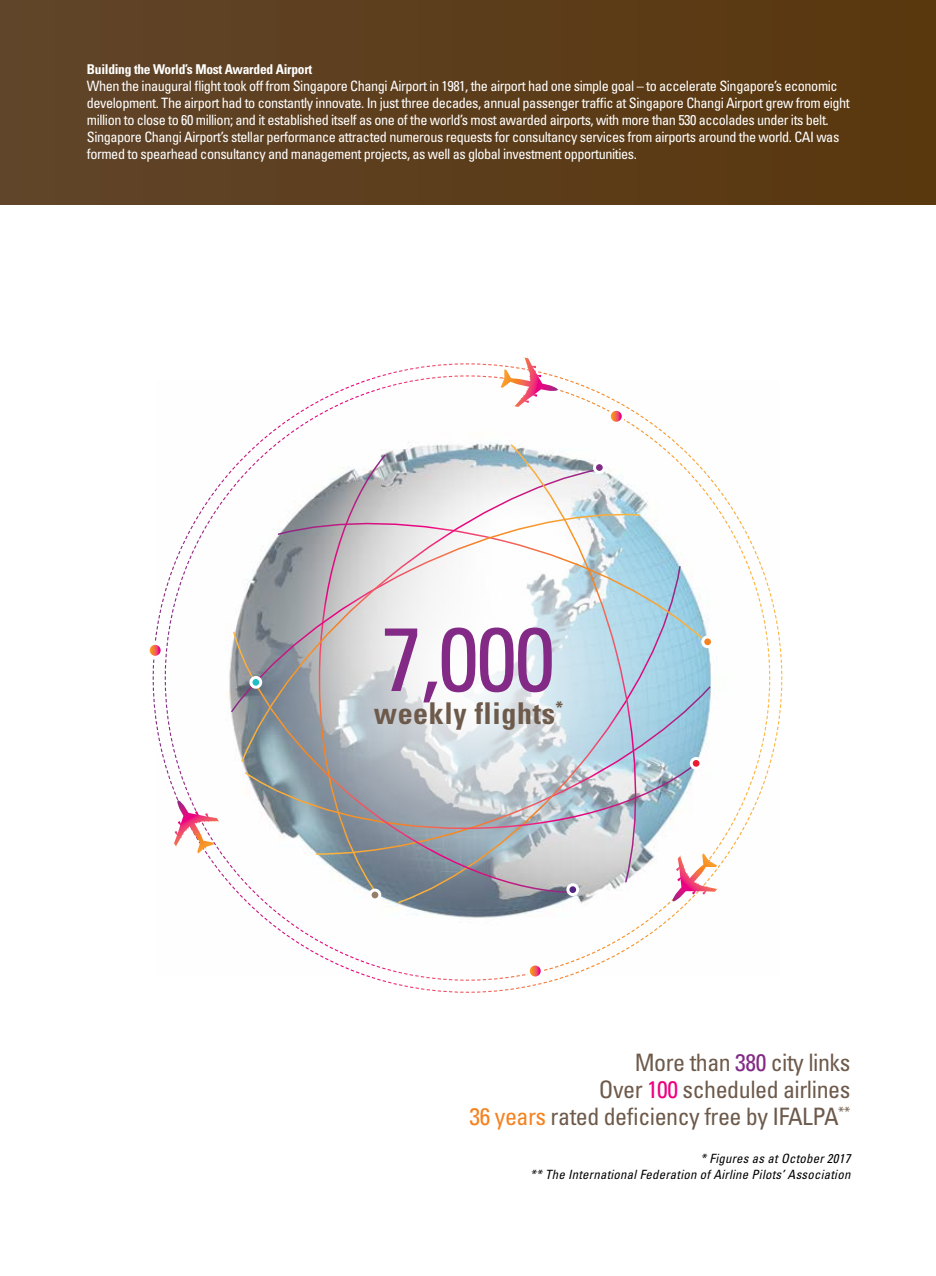
<style>
.page{position:relative;width:936px;height:1276px;background:#fff}
.page>*{position:absolute;margin:0;border:0;box-sizing:border-box;transform-origin:0 0}
.t1{font:condensed 90px "Univers LT Std";color:#822a85}
.t2{font:700 condensed 30px "Univers LT Std";letter-spacing:.02em;color:#6d5a4b}
.t3{font:condensed 24px/27px "Univers LT Std";letter-spacing:-.02em;color:#6d5a4b;text-align:right}
.t4{font:condensed 14.25px/17.1px "Univers LT Std";letter-spacing:-.03em;color:#fff}
.t5{font:700 condensed 13.5px "Univers LT Std";letter-spacing:-.02em;color:#fff}
.t6{font:italic condensed 12.75px/15.3px "Univers LT Std";letter-spacing:.02em;color:#000;text-align:right}
.s1{color:#822a85}
.s2{color:#ed0181}
.s3{color:#f58220}
</style>
<div class="page">
<div style="left:0;top:0;width:935px;height:204px;background:linear-gradient(to right,#60452a,#59370d)"></div>
<svg style="left:164px;top:375px;width:606px;height:606px"></svg>
<svg style="left:509px;top:443px;width:131px;height:10px"></svg>
<svg style="left:232px;top:630px;width:11px;height:263px"></svg>
<svg style="left:174px;top:800px;width:45px;height:53px"></svg>
<svg style="left:148px;top:643px;width:14px;height:14px"></svg>
<div style="left:147px;top:642px;width:17px;height:17px;border:3px solid #fff;border-radius:50%"></div>
<svg style="left:528px;top:964px;width:14px;height:14px"></svg>
<div style="left:526px;top:962px;width:17px;height:17px;border:3px solid #fff;border-radius:50%"></div>
<svg style="left:609px;top:409px;width:14px;height:14px"></svg>
<div style="left:607px;top:408px;width:17px;height:17px;border:3px solid #fff;border-radius:50%"></div>
<svg style="left:500px;top:357px;width:57px;height:50px"></svg>
<svg style="left:243px;top:453px;width:475px;height:449px"></svg>
<p class="t5" style="left:87px;top:61px;width:227px">Building the World’s Most Awarded Airport</p>
<p class="t4" style="left:87px;top:77px;width:764px">When the inaugural flight took off from Singapore Changi Airport in 1981, the airport had one simple goal – to accelerate Singapore’s economic development. The airport had to constantly innovate. In just three decades, annual passenger traffic at Singapore Changi Airport grew from eight million to close to 60 million; and it established itself as one of the world’s most awarded airports, with more than 530 accolades under its belt.<br>Singapore Changi Airport’s stellar performance attracted numerous requests for consultancy services from airports around the world. CAI was formed to spearhead consultancy and management projects, as well as global investment opportunities.</p>
<h1 class="t1" style="left:382px;top:602px;width:174px">7,000</h1>
<h2 class="t2" style="left:374px;top:695px;width:191px">weekly flights<sup>*</sup></h2>
<h3 class="t3" style="left:469px;top:1048px;width:382px">More than <span class="s1">380</span> city links<br>Over <span class="s2">100</span> scheduled airlines<br><span class="s3">36 years</span> rated deficiency free by IFALPA<sup>**</sup></h3>
<p class="t6" style="left:530px;top:1151px;width:322px">* Figures as at October 2017<br>** The International Federation of Airline Pilots’ Association</p>
</div>
